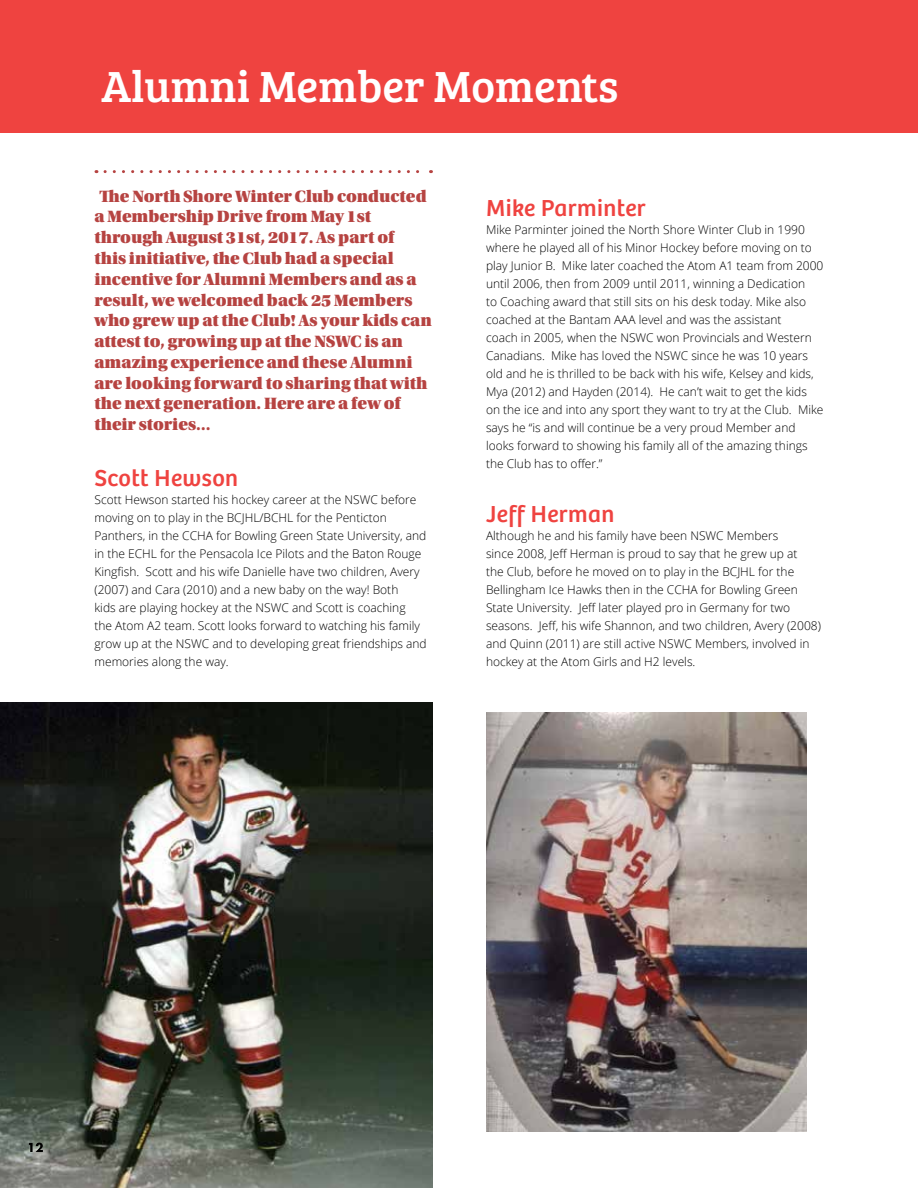
<style>
.page{position:relative;width:918px;height:1188px;background:#fff}
.page>*{position:absolute;margin:0;border:0;box-sizing:border-box;transform-origin:0 0}
.t1{font:45px "Bree Serif";color:#fff}
.t2{font:24px "Bree";letter-spacing:.02em;color:#ef4340}
.t3{font:17.25px/20.9px "Utopia Std Black Headline";color:#b64341}
.t4{font:300 12px/18px "Open Sans";color:#000}
</style>
<div class="page">
<div style="left:0;top:0;width:918px;height:132px;background:#ef4340"></div>
<svg style="left:105px;top:170px;width:326px;height:3px"></svg>
<img style="left:486px;top:713px;width:321px;height:419px">
<img style="left:0;top:702px;width:432px;height:486px">
<svg style="left:29px;top:1143px;width:14px;height:9px"></svg>
<h1 class="t1" style="left:101px;top:53px;width:519px">Alumni Member Moments</h1>
<p class="t3" style="left:94px;top:186px;width:339px">The North Shore Winter Club conducted a Membership Drive from May 1st through August 31st, 2017. As part of<br>this initiative, the Club had a special incentive for Alumni Members and as a result, we welcomed back 25 Members who grew up at the Club! As your kids can attest to, growing up at the NSWC is an amazing experience and these Alumni are looking forward to sharing that with the next generation. Here are a few of their stories…</p>
<h2 class="t2" style="left:94px;top:464px;width:145px">Scott Hewson</h2>
<p class="t4" style="left:94px;top:490px;width:334px">Scott Hewson started his hockey career at the NSWC before moving on to play in the BCJHL/BCHL for the Penticton Panthers, in the CCHA for Bowling Green State University, and in the ECHL for the Pensacola Ice Pilots and the Baton Rouge Kingfish. Scott and his wife Danielle have two children, Avery (2007) and Cara (2010) and a new baby on the way! Both<br>kids are playing hockey at the NSWC and Scott is coaching<br>the Atom A2 team. Scott looks forward to watching his family grow up at the NSWC and to developing great friendships and memories along the way.</p>
<h2 class="t2" style="left:486px;top:194px;width:161px">Mike Parminter</h2>
<p class="t4" style="left:486px;top:220px;width:339px">Mike Parminter joined the North Shore Winter Club in 1990 where he played all of his Minor Hockey before moving on to play Junior B. Mike later coached the Atom A1 team from 2000 until 2006, then from 2009 until 2011, winning a Dedication<br>to Coaching award that still sits on his desk today. Mike also coached at the Bantam AAA level and was the assistant<br>coach in 2005, when the NSWC won Provincials and Western Canadians. Mike has loved the NSWC since he was 10 years old and he is thrilled to be back with his wife, Kelsey and kids, Mya (2012) and Hayden (2014). He can’t wait to get the kids on the ice and into any sport they want to try at the Club. Mike says he “is and will continue be a very proud Member and looks forward to showing his family all of the amazing things the Club has to offer.”</p>
<h2 class="t2" style="left:486px;top:500px;width:130px">Jeff Herman</h2>
<p class="t4" style="left:486px;top:526px;width:336px">Although he and his family have been NSWC Members<br>since 2008, Jeff Herman is proud to say that he grew up at<br>the Club, before he moved on to play in the BCJHL for the Bellingham Ice Hawks then in the CCHA for Bowling Green State University. Jeff later played pro in Germany for two seasons. Jeff, his wife Shannon, and two children, Avery (2008) and Quinn (2011) are still active NSWC Members, involved in hockey at the Atom Girls and H2 levels.</p>
</div>
